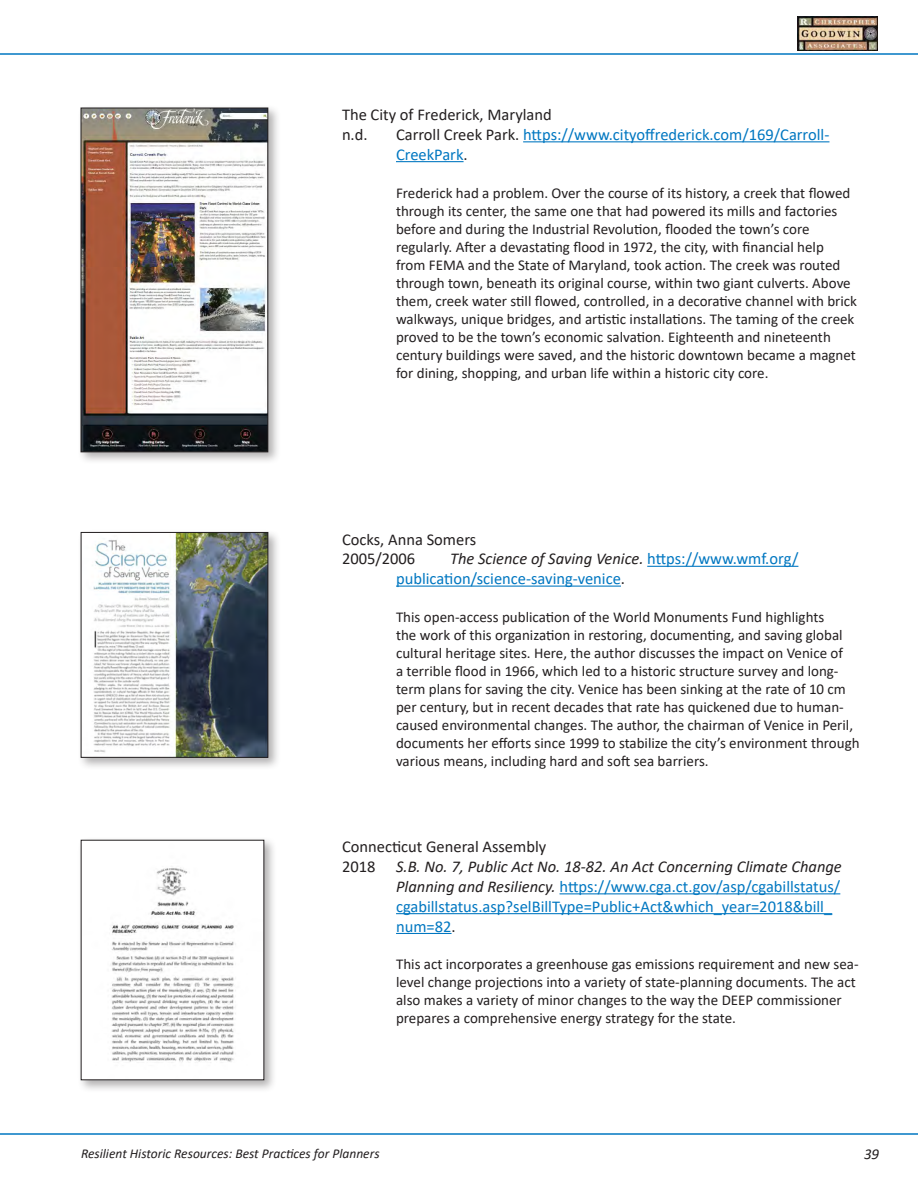
<style>
.page{position:relative;width:918px;height:1188px;background:#fff}
.page>*{position:absolute;margin:0;border:0;box-sizing:border-box;transform-origin:0 0}
.Reference{font:16.5px/19.8px "Calibri";color:#0177c1}
.Reference-2{font:16.5px "Calibri";color:#231f20}
.Ref_Body{font:15px/18px "Calibri";color:#231f20}
.t1{font:italic 15px "Calibri";color:#231f20}
.t2{font:italic 13.5px "Calibri";color:#231f20}
.s1{color:#231f20}
.s2{font-style:italic;color:#231f20}
</style>
<div class="page">
<img style="left:797px;top:17px;width:81px;height:34px">
<hr style="left:0;top:1133px;width:918px;height:2px;background:#0177c1">
<hr style="left:0;top:53px;width:918px;height:2px;background:#0177c1">
<hr style="left:647px;top:566px;width:151px;height:1px;background:#0177c1">
<hr style="left:396px;top:586px;width:225px;height:1px;background:#0177c1">
<div style="left:77px;top:529px;width:204px;height:242px;background:#231f20;opacity:.35"></div>
<img style="left:83px;top:534px;width:183px;height:222px">
<div style="left:81px;top:532px;width:187px;height:226px;border:1px solid #231f20"></div>
<hr style="left:560px;top:893px;width:280px;height:1px;background:#0177c1">
<hr style="left:396px;top:913px;width:436px;height:1px;background:#0177c1">
<hr style="left:396px;top:933px;width:56px;height:1px;background:#0177c1">
<div style="left:77px;top:837px;width:200px;height:256px;background:#231f20;opacity:.35"></div>
<img style="left:83px;top:842px;width:179px;height:236px">
<hr style="left:523px;top:141px;width:306px;height:1px;background:#0177c1">
<hr style="left:396px;top:161px;width:68px;height:1px;background:#0177c1">
<div style="left:77px;top:104px;width:204px;height:361px;background:#231f20;opacity:.35"></div>
<img style="left:83px;top:110px;width:183px;height:340px">
<div style="left:81px;top:108px;width:187px;height:344px;border:1px solid #231f20"></div>
<p class="Reference-2" style="left:342px;top:103px;width:211px">The City of Frederick, Maryland</p>
<p class="Reference-2" style="left:342px;top:123px;width:27px">n.d.</p>
<p class="Reference" style="left:396px;top:124px;width:435px"><span class="s1">Carroll Creek Park.</span> https://www.cityoffrederick.com/169/Carroll-<br>CreekPark<span class="s1">.</span></p>
<p class="Ref_Body" style="left:396px;top:183px;width:463px">Frederick had a problem. Over the course of its history, a creek that flowed through its center, the same one that had powered its mills and factories before and during the Industrial Revolution, flooded the town’s core regularly. After a devastating flood in 1972, the city, with financial help from FEMA and the State of Maryland, took action. The creek was routed through town, beneath its original course, within two giant culverts. Above them, creek water still flowed, controlled, in a decorative channel with brick walkways, unique bridges, and artistic installations. The taming of the creek proved to be the town’s economic salvation. Eighteenth and nineteenth century buildings were saved, and the historic downtown became a magnet for dining, shopping, and urban life within a historic city core.</p>
<p class="Reference-2" style="left:342px;top:528px;width:136px">Cocks, Anna Somers</p>
<p class="Reference-2" style="left:342px;top:548px;width:75px">2005/2006</p>
<p class="Reference" style="left:396px;top:549px;width:404px;text-indent:54px"><span class="s2">The Science of Saving Venice.</span> https://www.wmf.org/ publication/science-saving-venice<span class="s1">.</span></p>
<p class="Ref_Body" style="left:396px;top:608px;width:465px">This open-access publication of the World Monuments Fund highlights<br>the work of this organization in restoring, documenting, and saving global cultural heritage sites. Here, the author discusses the impact on Venice of<br>a terrible flood in 1966, which led to a historic structure survey and long&shy;term plans for saving the city. Venice has been sinking at the rate of 10 cm per century, but in recent decades that rate has quickened due to human&shy;caused environmental changes. The author, the chairman of Venice in Peril, documents her efforts since 1999 to stabilize the city’s environment through various means, including hard and soft sea barriers.</p>
<p class="Reference-2" style="left:342px;top:835px;width:206px">Connecticut General Assembly</p>
<p class="Reference" style="left:396px;top:856px;width:447px;text-indent:-54px"><span class="s1">2018</span> <span class="s2">S.B. No. 7, Public Act No. 18-82. An Act Concerning Climate Change Planning and Resiliency.</span> https://www.cga.ct.gov/asp/cgabillstatus/ cgabillstatus.asp?selBillType=Public+Act&amp;which_year=2018&amp;bill_ num=82<span class="s1">.</span></p>
<p class="Ref_Body" style="left:396px;top:955px;width:464px">This act incorporates a greenhouse gas emissions requirement and new sea&shy;level change projections into a variety of state-planning documents. The act also makes a variety of minor changes to the way the DEEP commissioner prepares a comprehensive energy strategy for the state.</p>
<p class="t2" style="left:81px;top:1144px;width:300px">Resilient Historic Resources: Best Practices for Planners</p>
<p class="t1" style="left:864px;top:1143px;width:17px">39</p>
</div>
